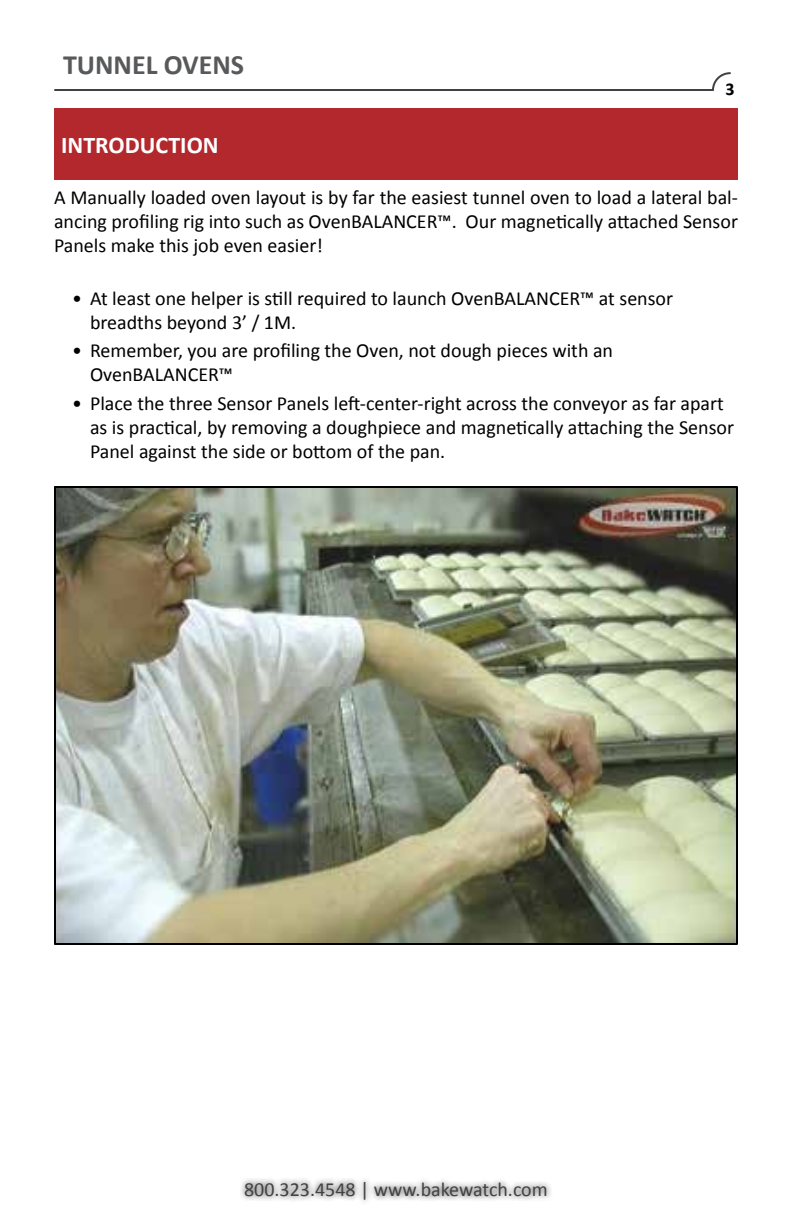
<style>
.page{position:relative;width:792px;height:1224px;background:#fff}
.page>*{position:absolute;margin:0;border:0;box-sizing:border-box;transform-origin:0 0}
.t1{font:700 28px "Calibri";color:#58595b}
.t2{font:700 24px "Calibri";color:#fff}
.t3{font:20px/24px "Calibri";color:#000}
.t4{font:20px "Calibri";color:#414042}
.t5{font:700 18px "Calibri";color:#000}
</style>
<div class="page">
<hr style="left:55px;top:89px;width:658px;height:2px;background:#414042">
<svg style="left:712px;top:72px;width:19px;height:19px"></svg>
<img style="left:57px;top:489px;width:678px;height:453px">
<div style="left:54px;top:486px;width:684px;height:459px;border:2px solid #000"></div>
<div style="left:239px;top:1175px;width:314px;height:31px;background:#000;opacity:.75"></div>
<div style="left:54px;top:108px;width:684px;height:72px;background:#b3282d"></div>
<h1 class="t1" style="left:63px;top:46px;width:183px">TUNNEL OVENS</h1>
<p class="t2" style="left:61px;top:130px;width:159px">INTRODUCTION</p>
<p class="t5" style="left:725px;top:77px;width:11px">3</p>
<p class="t3" style="left:54px;top:185px;width:685px;text-align:justify">A Manually loaded oven layout is by far the easiest tunnel oven to load a lateral bal&shy;ancing profiling rig into such as OvenBALANCER™. Our magnetically attached Sensor Panels make this job even easier!</p>
<p class="t3" style="left:90px;top:286px;width:585px;text-indent:-18px">• At least one helper is still required to launch OvenBALANCER™ at sensor breadths beyond 3’ / 1M.</p>
<p class="t3" style="left:90px;top:338px;width:525px;text-indent:-18px">• Remember, you are profiling the Oven, not dough pieces with an<br>OvenBALANCER™</p>
<p class="t3" style="left:90px;top:391px;width:646px;text-indent:-18px">• Place the three Sensor Panels left-center-right across the conveyor as far apart as is practical, by removing a doughpiece and magnetically attaching the Sensor<br>Panel against the side or bottom of the pan.</p>
<p class="t4" style="left:244px;top:1176px;width:305px">800.323.4548 | www.bakewatch.com</p>
</div>
